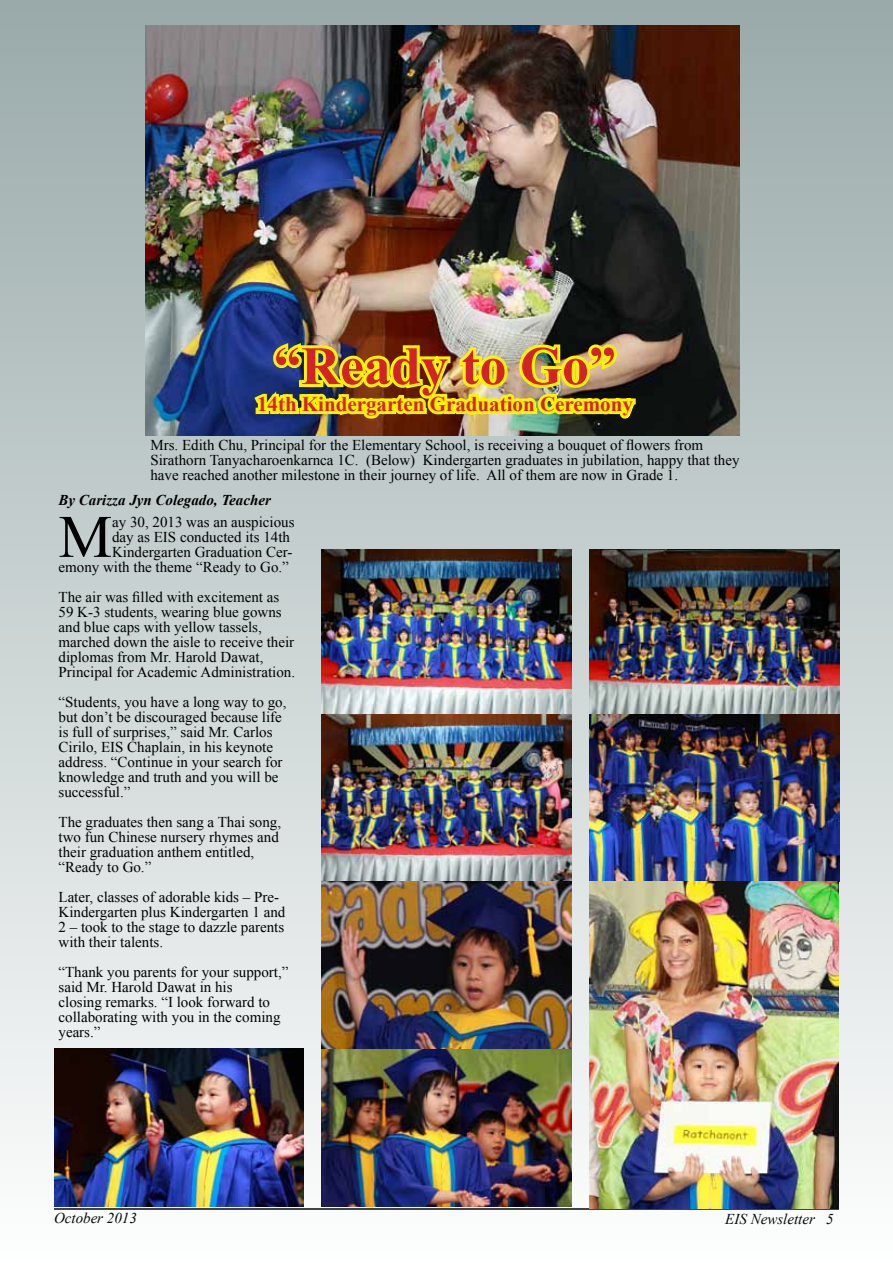
<style>
.page{position:relative;width:893px;height:1263px;background:#fff}
.page>*{position:absolute;margin:0;border:0;box-sizing:border-box;transform-origin:0 0}
.t1{font:60.3px "Times New Roman";color:#000}
.t2{font:700 54px "Times New Roman";color:#d2232a}
.t3{font:700 21px "Times New Roman";color:#d2232a}
.t4{font:15px/15px "Times New Roman";color:#000}
.t5{font:italic 700 15px "Times New Roman";color:#000}
.t6{font:italic 15px "Times New Roman";color:#000}
</style>
<div class="page">
<div style="left:0;top:1px;width:892px;height:1261px;background:linear-gradient(to bottom,#9aaaaa,#fdfdfd)"></div>
<img style="left:146px;top:26px;width:593px;height:409px">
<img style="left:250px;top:339px;width:391px;height:151px">
<img style="left:322px;top:549px;width:249px;height:658px">
<img style="left:589px;top:549px;width:250px;height:659px">
<img style="left:54px;top:1048px;width:250px;height:159px">
<h2 class="t2" style="left:274px;top:329px;width:343px">“Ready to Go”</h2>
<h3 class="t3" style="left:257px;top:389px;width:377px">14th Kindergarten Graduation Ceremony</h3>
<p class="t4" style="left:150px;top:437px;width:591px">Mrs. Edith Chu, Principal for the Elementary School, is receiving a bouquet of flowers from<br>Sirathorn Tanyacharoenkarnca 1C. (Below) Kindergarten graduates in jubilation, happy that they have reached another milestone in their journey of life. All of them are now in Grade 1.</p>
<p class="t5" style="left:58px;top:490px;width:214px">By Carizza Jyn Colegado, Teacher</p>
<h1 class="t1" style="left:58px;top:496px;width:55px">M</h1>
<p class="t4" style="left:112px;top:514px;width:184px">ay 30, 2013 was an auspicious</p>
<p class="t4" style="left:112px;top:529px;width:179px">day as EIS conducted its 14th</p>
<p class="t4" style="left:112px;top:544px;width:182px">Kindergarten Graduation Cer-</p>
<p class="t4" style="left:58px;top:559px;width:232px">emony with the theme “Ready to Go.”</p>
<p class="t4" style="left:58px;top:589px;width:238px">The air was filled with excitement as 59 K-3 students, wearing blue gowns and blue caps with yellow tassels, marched down the aisle to receive their diplomas from Mr. Harold Dawat, Principal for Academic Administration.</p>
<p class="t4" style="left:58px;top:694px;width:229px">“Students, you have a long way to go, but don’t be discouraged because life is full of surprises,” said Mr. Carlos Cirilo, EIS Chaplain, in his keynote address. “Continue in your search for knowledge and truth and you will be successful.”</p>
<p class="t4" style="left:58px;top:814px;width:224px">The graduates then sang a Thai song, two fun Chinese nursery rhymes and their graduation anthem entitled, “Ready to Go.”</p>
<p class="t4" style="left:58px;top:889px;width:228px">Later, classes of adorable kids – Pre-Kindergarten plus Kindergarten 1 and 2 – took to the stage to dazzle parents with their talents.</p>
<p class="t4" style="left:58px;top:964px;width:231px">“Thank you parents for your support,” said Mr. Harold Dawat in his<br>closing remarks. “I look forward to collaborating with you in the coming years.”</p>
<p class="t6" style="left:54px;top:1208px;width:84px">October 2013</p>
<p class="t6" style="left:725px;top:1208px;width:110px">EIS Newsletter 5</p>
</div>
